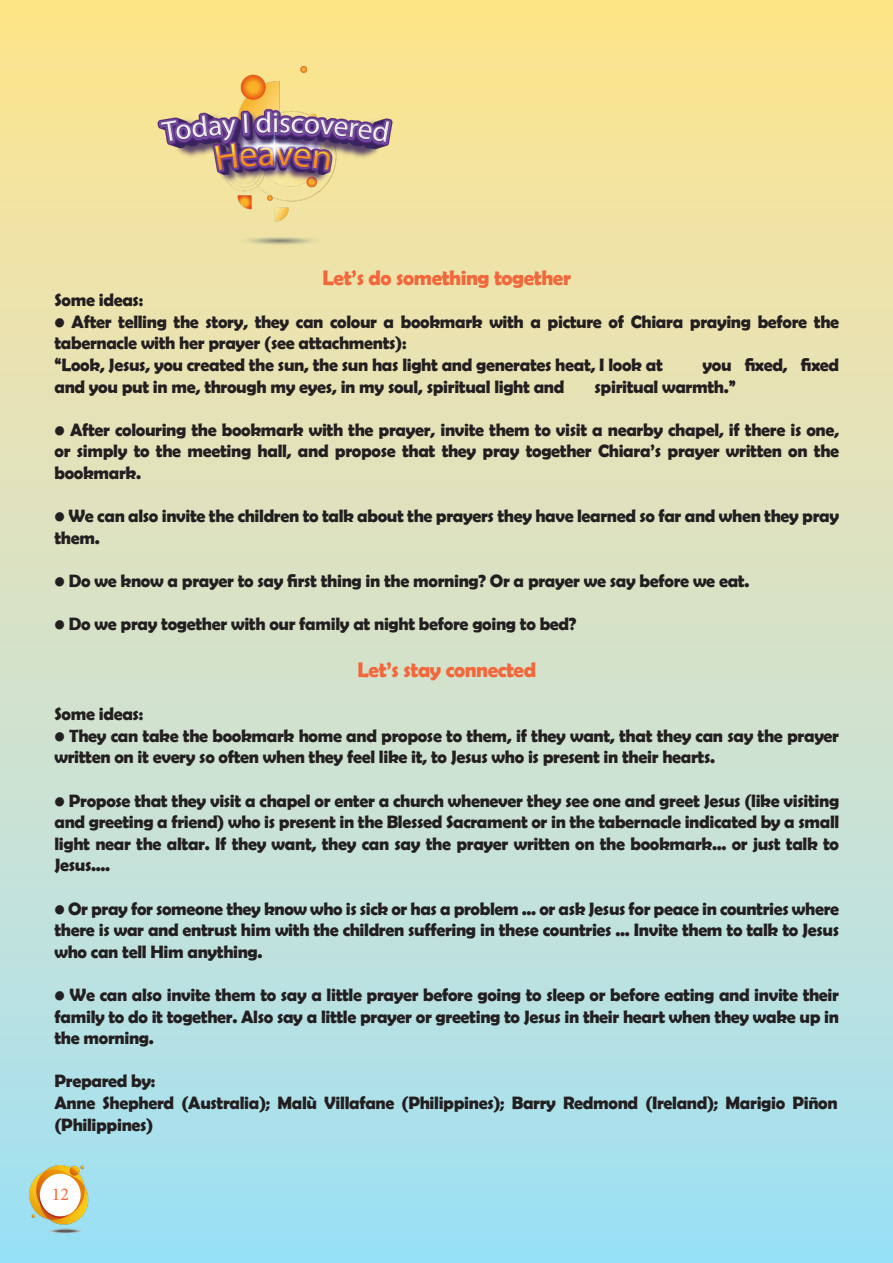
<style>
.page{position:relative;width:893px;height:1263px;background:#fff}
.page>*{position:absolute;margin:0;border:0;box-sizing:border-box;transform-origin:0 0}
.t1{font:700 21px "Berlin Sans FB Demi";letter-spacing:-.02em;color:#f2673b}
.t2{font:700 18px/21.6px "Berlin Sans FB Demi";letter-spacing:-.02em;color:#231f20}
.t3{font:18px "Minion Pro";color:#f2673b}
</style>
<div class="page">
<div style="left:0;top:0;width:893px;height:1263px;background:linear-gradient(to bottom,#ffe491,#a3e0fa)"></div>
<img style="left:30px;top:1165px;width:70px;height:71px">
<img style="left:150px;top:67px;width:251px;height:190px">
<p class="t1" style="left:323px;top:265px;width:250px">Let’s do something together</p>
<p class="t2" style="left:55px;top:289px;width:90px">Some ideas:</p>
<p class="t2" style="left:55px;top:310px;width:786px">• After telling the story, they can colour a bookmark with a picture of Chiara praying before the tabernacle with her prayer (see attachments):</p>
<p class="t2" style="left:55px;top:354px;width:610px">“Look, Jesus, you created the sun, the sun has light and generates heat, I look at</p>
<p class="t2" style="left:703px;top:354px;width:138px">you fixed, fixed</p>
<p class="t2" style="left:55px;top:375px;width:511px">and you put in me, through my eyes, in my soul, spiritual light and</p>
<p class="t2" style="left:595px;top:375px;width:143px">spiritual warmth.”</p>
<p class="t2" style="left:55px;top:418px;width:786px;text-align:justify">• After colouring the bookmark with the prayer, invite them to visit a nearby chapel, if there is one, or simply to the meeting hall, and propose that they pray together Chiara’s prayer written on the bookmark.</p>
<p class="t2" style="left:55px;top:505px;width:786px">• We can also invite the children to talk about the prayers they have learned so far and when they pray them.</p>
<p class="t2" style="left:55px;top:570px;width:696px">• Do we know a prayer to say first thing in the morning? Or a prayer we say before we eat.</p>
<p class="t2" style="left:55px;top:613px;width:523px">• Do we pray together with our family at night before going to bed?</p>
<p class="t1" style="left:357px;top:658px;width:180px">Let’s stay connected</p>
<p class="t2" style="left:55px;top:703px;width:90px">Some ideas:</p>
<p class="t2" style="left:55px;top:724px;width:786px">• They can take the bookmark home and propose to them, if they want, that they can say the prayer written on it every so often when they feel like it, to Jesus who is present in their hearts.</p>
<p class="t2" style="left:55px;top:789px;width:786px;text-align:justify">• Propose that they visit a chapel or enter a church whenever they see one and greet Jesus (like visiting and greeting a friend) who is present in the Blessed Sacrament or in the tabernacle indicated by a small light near the altar. If they want, they can say the prayer written on the bookmark... or just talk to Jesus....</p>
<p class="t2" style="left:55px;top:897px;width:786px;text-align:justify">• Or pray for someone they know who is sick or has a problem ... or ask Jesus for peace in countries where there is war and entrust him with the children suffering in these countries ... Invite them to talk to Jesus who can tell Him anything.</p>
<p class="t2" style="left:55px;top:984px;width:786px;text-align:justify">• We can also invite them to say a little prayer before going to sleep or before eating and invite their family to do it together. Also say a little prayer or greeting to Jesus in their heart when they wake up in the morning.</p>
<p class="t2" style="left:55px;top:1070px;width:102px">Prepared by:</p>
<p class="t2" style="left:55px;top:1092px;width:785px">Anne Shepherd (Australia); Malù Villafane (Philippines); Barry Redmond (Ireland); Marigio Piñon (Philippines)</p>
<p class="t3" style="left:52px;top:1182px;width:19px">12</p>
</div>
